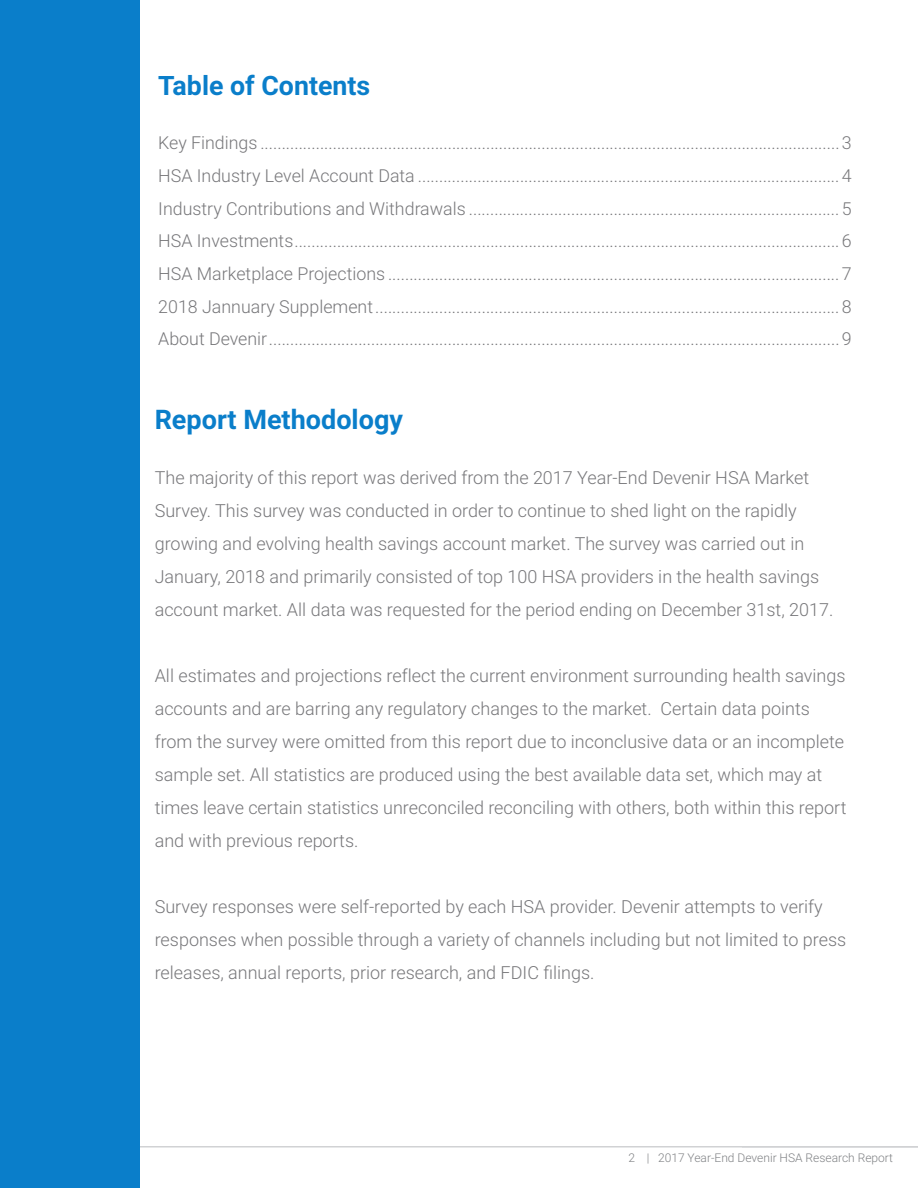
<style>
.page{position:relative;width:918px;height:1188px;background:#fff}
.page>*{position:absolute;margin:0;border:0;box-sizing:border-box;transform-origin:0 0}
.t1{font:700 27px "Roboto";color:#0a7eca}
.t2{font:700 26.7px "Roboto";color:#0a7eca}
.t3{font:300 18px/33px "Roboto";color:#77777a}
.t4{font:300 17.85px "Roboto";color:#77777a}
.t5{font:300 12px "Roboto";color:#808285}
</style>
<div class="page">
<hr style="left:0;top:1146px;width:918px;height:2px;background:#d1d2d4">
<div style="left:0;top:0;width:139px;height:1188px;background:#0a7eca"></div>
<p class="t2" style="left:158px;top:67px;width:214px">Table of Contents</p>
<p class="t4" style="left:158px;top:131px;width:695px">Key Findings ........................................................................................................................................3</p>
<p class="t4" style="left:158px;top:163px;width:695px">HSA Industry Level Account Data ...................................................................................................4</p>
<p class="t4" style="left:158px;top:196px;width:695px">Industry Contributions and Withdrawals ....................................................................................... 5</p>
<p class="t4" style="left:158px;top:229px;width:695px">HSA Investments................................................................................................................................6</p>
<p class="t4" style="left:158px;top:261px;width:695px">HSA Marketplace Projections ..........................................................................................................7</p>
<p class="t4" style="left:158px;top:294px;width:695px">2018 Jannuary Supplement.............................................................................................................8</p>
<p class="t4" style="left:158px;top:327px;width:695px">About Devenir......................................................................................................................................9</p>
<p class="t1" style="left:155px;top:401px;width:250px">Report Methodology</p>
<p class="t3" style="left:155px;top:460px;width:680px">The majority of this report was derived from the 2017 Year-End Devenir HSA Market Survey. This survey was conducted in order to continue to shed light on the rapidly growing and evolving health savings account market. The survey was carried out in January, 2018 and primarily consisted of top 100 HSA providers in the health savings account market. All data was requested for the period ending on December 31st, 2017.</p>
<p class="t3" style="left:155px;top:658px;width:693px">All estimates and projections reflect the current environment surrounding health savings accounts and are barring any regulatory changes to the market. Certain data points from the survey were omitted from this report due to inconclusive data or an incomplete sample set. All statistics are produced using the best available data set, which may at times leave certain statistics unreconciled reconciling with others, both within this report and with previous reports.</p>
<p class="t3" style="left:155px;top:889px;width:693px">Survey responses were self-reported by each HSA provider. Devenir attempts to verify responses when possible through a variety of channels including but not limited to press releases, annual reports, prior research, and FDIC filings.</p>
<p class="t5" style="left:628px;top:1150px;width:266px">2 | 2017 Year-End Devenir HSA Research Report</p>
</div>
